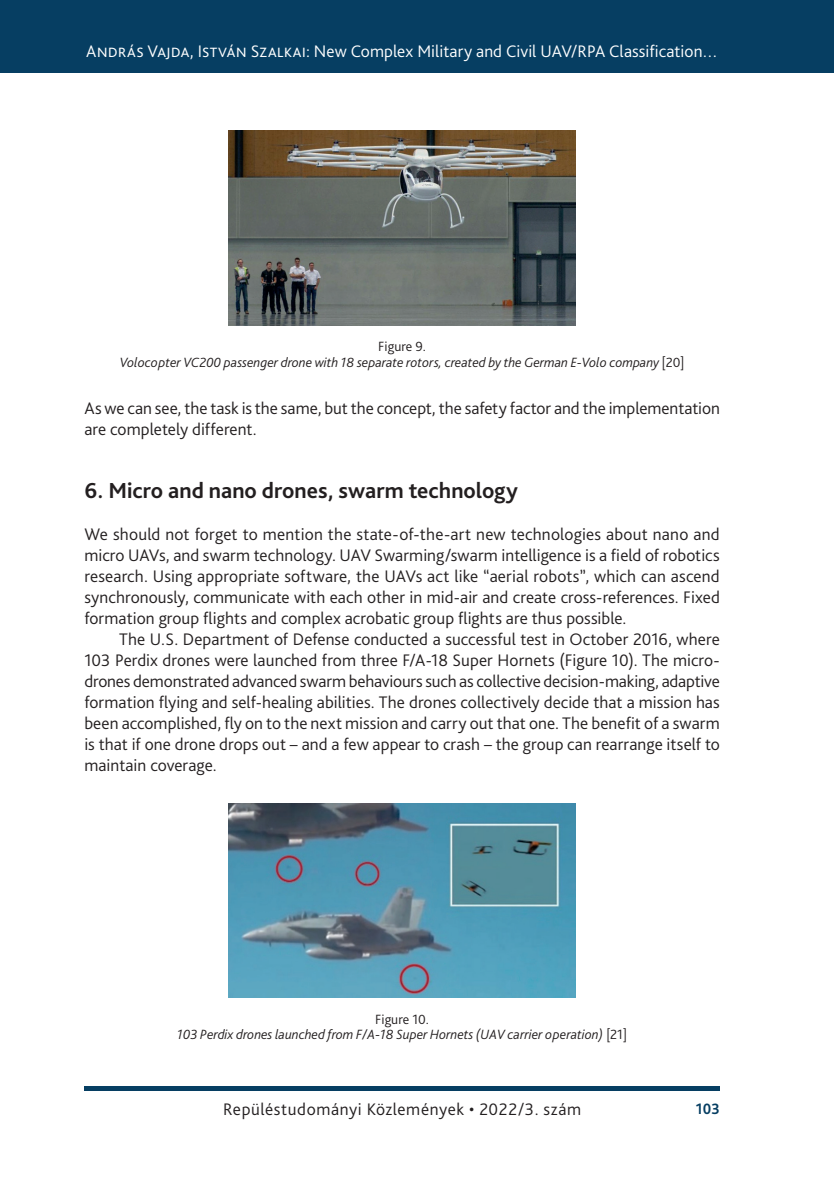
<style>
.page{position:relative;width:834px;height:1181px;background:#fff}
.page>*{position:absolute;margin:0;border:0;box-sizing:border-box;transform-origin:0 0}
._1_1__Head_bold_13{font:700 22.75px "Bliss Pro";color:#231f20}
._1__Body{font:300 17.5px/21px "Bliss Pro";letter-spacing:.005em;color:#231f20;text-align:justify}
._2__Body_1st_paragra{font:300 17.5px/21px "Bliss Pro";color:#231f20}
.t1{font:300 17.5px "Bliss Pro";letter-spacing:.005em;color:#fff}
._1__Body-2{font:300 17.5px "Bliss Pro";letter-spacing:.03em;color:#231f20}
.t2{font:700 15.75px "Bliss Pro";color:#063e62;scale:.95 1}
.Ábra__képalárás{font:italic 300 14px "Bliss Pro";color:#231f20}
.Ábra_címe{font:300 14px "Bliss Pro";color:#231f20}
.s1{font-style:normal}
</style>
<div class="page">
<div style="left:0;top:0;width:833px;height:73px;background:#063e62"></div>
<div style="left:84px;top:1086px;width:635px;height:5px;background:#063e62"></div>
<img style="left:229px;top:130px;width:346px;height:195px">
<img style="left:228px;top:803px;width:347px;height:194px">
<p class="t1" style="left:86px;top:41px;width:633px">András Vajda, István Szalkai: New Complex Military and Civil UAV/RPA Classification…</p>
<p class="Ábra_címe" style="left:378px;top:338px;width:49px">Figure 9.</p>
<p class="Ábra__képalárás" style="left:120px;top:354px;width:566px">Volocopter VC200 passenger drone with 18 separate rotors, created by the German E-Volo company <span class="s1">[20]</span></p>
<p class="_2__Body_1st_paragra" style="left:84px;top:397px;width:637px">As we can see, the task is the same, but the concept, the safety factor and the implementation are completely different.</p>
<p class="_1_1__Head_bold_13" style="left:84px;top:477px;width:435px">6. Micro and nano drones, swarm technology</p>
<p class="_2__Body_1st_paragra" style="left:84px;top:523px;width:637px;text-align:justify">We should not forget to mention the state-of-the-art new technologies about nano and micro UAVs, and swarm technology. UAV Swarming/swarm intelligence is a field of robotics research. Using appropriate software, the UAVs act like “aerial robots”, which can ascend synchronously, communicate with each other in mid-air and create cross-references. Fixed formation group flights and complex acrobatic group flights are thus possible.</p>
<p class="_1__Body" style="left:84px;top:628px;width:637px;text-indent:35px">The U.S. Department of Defense conducted a successful test in October 2016, where 103 Perdix drones were launched from three F/A-18 Super Hornets (Figure 10). The micro&shy;drones demonstrated advanced swarm behaviours such as collective decision-making, adaptive formation flying and self-healing abilities. The drones collectively decide that a mission has been accomplished, fly on to the next mission and carry out that one. The benefit of a swarm is that if one drone drops out – and a few appear to crash – the group can rearrange itself to maintain coverage.</p>
<p class="Ábra_címe" style="left:375px;top:1010px;width:55px">Figure 10.</p>
<p class="Ábra__képalárás" style="left:177px;top:1026px;width:451px">103 Perdix drones launched from F/A-18 Super Hornets (UAV carrier operation) <span class="s1">[21]</span></p>
<p class="_1__Body-2" style="left:223px;top:1098px;width:359px">Repüléstudományi Közlemények • 2022/3. szám</p>
<p class="t2" style="left:695px;top:1099px;width:27px">103</p>
</div>
